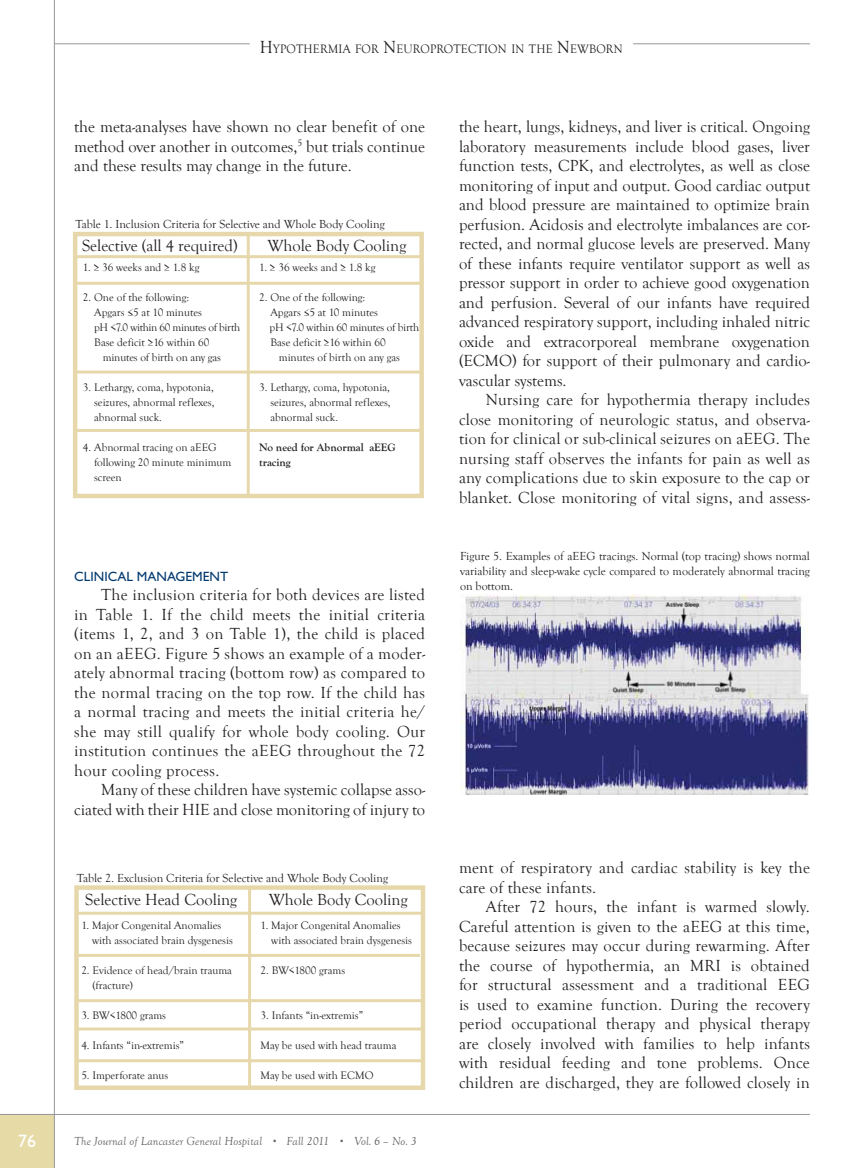
<style>
.page{position:relative;width:864px;height:1168px;background:#fff}
.page>*{position:absolute;margin:0;border:0;box-sizing:border-box;transform-origin:0 0}
.t1{font:18px "Gill Sans Std";color:#fff}
.t2{font:16.5px/19.5px "Goudy Old Style T";color:#231f20;text-align:justify}
.t3{font:13.5px "Gill Sans Std";color:#003970}
.t4{font:12.6px "Goudy Old Style T";letter-spacing:.015em;color:#231f20;scale:.95 1}
.t5{font:12px/15px "Goudy Old Style T";color:#231f20;text-align:justify}
.t6{font:italic 12px "Goudy Old Style T";letter-spacing:.01em;color:#636466}
.t7{font:11.25px/15px "Goudy Old Style T";color:#231f20}
.t8{font:11.25px "Goudy Old Style T";letter-spacing:-.03em;color:#231f20}
.t9{font:11.25px "Goudy Old Style T";letter-spacing:-.02em;color:#231f20}
.t10{font:700 11.25px/15px "Goudy Old Style T";color:#231f20}
.s1{font-size:18px}
.s2{font-size:9px}
</style>
<div class="page">
<div style="left:0;top:1114px;width:54px;height:54px;background:#e6daa6"></div>
<hr style="left:54px;top:0;width:1px;height:1168px;background:#939598">
<hr style="left:0;top:1114px;width:810px;height:1px;background:#939598">
<hr style="left:633px;top:43px;width:177px;height:1px;background:#939598">
<hr style="left:54px;top:43px;width:196px;height:1px;background:#939598">
<div style="left:73px;top:232px;width:351px;height:266px;border:4px solid #e7d8ac"></div>
<hr style="left:76px;top:282px;width:345px;height:3px;background:#e7d8ac">
<hr style="left:75px;top:255px;width:346px;height:3px;background:#e7d8ac">
<hr style="left:247px;top:235px;width:3px;height:263px;background:#e7d8ac">
<hr style="left:74px;top:370px;width:349px;height:3px;background:#e7d8ac">
<hr style="left:74px;top:429px;width:349px;height:3px;background:#e7d8ac">
<div style="left:74px;top:885px;width:351px;height:205px;border:4px solid #e7d8ac"></div>
<hr style="left:75px;top:954px;width:345px;height:3px;background:#e7d8ac">
<hr style="left:77px;top:912px;width:346px;height:3px;background:#e7d8ac">
<hr style="left:248px;top:888px;width:3px;height:200px;background:#e7d8ac">
<hr style="left:76px;top:999px;width:348px;height:3px;background:#e7d8ac">
<hr style="left:75px;top:1027px;width:349px;height:3px;background:#e7d8ac">
<hr style="left:76px;top:1059px;width:348px;height:3px;background:#e7d8ac">
<img style="left:460px;top:594px;width:349px;height:200px">
<p class="t4" style="left:260px;top:42px;width:384px"><span class="s1">H</span>YPOTHERMIA FOR <span class="s1">N</span>EUROPROTECTION IN THE <span class="s1">N</span>EWBORN</p>
<p class="t2" style="left:74px;top:117px;width:352px">the meta-analyses have shown no clear benefit of one method over another in outcomes,<sup>5</sup> but trials continue and these results may change in the future.</p>
<p class="t5" style="left:75px;top:217px;width:311px">Table 1. Inclusion Criteria for Selective and Whole Body Cooling</p>
<p class="t2" style="left:82px;top:236px;width:157px">Selective (all 4 required)</p>
<p class="t2" style="left:267px;top:236px;width:140px">Whole Body Cooling</p>
<p class="t7" style="left:83px;top:260px;width:118px">1. ≥ 36 weeks and ≥ 1.8 kg</p>
<p class="t7" style="left:83px;top:290px;width:108px">2. One of the following:</p>
<p class="t7" style="left:94px;top:305px;width:109px">Apgars ≤5 at 10 minutes</p>
<p class="t8" style="left:94px;top:321px;width:147px">pH &lt;7.0 within 60 minutes of birth</p>
<p class="t7" style="left:94px;top:335px;width:117px">Base deficit ≥16 within 60</p>
<p class="t7" style="left:103px;top:350px;width:120px">minutes of birth on any gas</p>
<p class="t7" style="left:94px;top:380px;width:122px;text-align:justify;text-indent:-11px">3. Lethargy, coma, hypotonia, seizures, abnormal reflexes, abnormal suck.</p>
<p class="t7" style="left:94px;top:440px;width:139px;text-indent:-11px">4. Abnormal tracing on aEEG following 20 minute minimum screen</p>
<p class="t7" style="left:259px;top:260px;width:118px">1. ≥ 36 weeks and ≥ 1.8 kg</p>
<p class="t7" style="left:259px;top:290px;width:108px">2. One of the following:</p>
<p class="t7" style="left:270px;top:305px;width:109px">Apgars ≤5 at 10 minutes</p>
<p class="t9" style="left:270px;top:321px;width:151px">pH &lt;7.0 within 60 minutes of birth</p>
<p class="t7" style="left:270px;top:335px;width:117px">Base deficit ≥16 within 60</p>
<p class="t7" style="left:279px;top:350px;width:123px">minutes of birth on any gas</p>
<p class="t7" style="left:270px;top:380px;width:122px;text-align:justify;text-indent:-11px">3. Lethargy, coma, hypotonia, seizures, abnormal reflexes, abnormal suck.</p>
<p class="t10" style="left:259px;top:440px;width:138px">No need for Abnormal aEEG tracing</p>
<p class="t3" style="left:74px;top:568px;width:156px">CLINICAL MANAG EMENT</p>
<p class="t2" style="left:74px;top:585px;width:353px;text-indent:27px">The inclusion criteria for both devices are listed in Table 1. If the child meets the initial criteria (items 1, 2, and 3 on Table 1), the child is placed on an aEEG. Figure 5 shows an example of a moder&shy;ately abnormal tracing (bottom row) as compared to the normal tracing on the top row. If the child has a normal tracing and meets the initial criteria he/ she may still qualify for whole body cooling. Our institution continues the aEEG throughout the 72 hour cooling process.</p>
<p class="t2" style="left:74px;top:780px;width:353px;text-align:right">Many of these children have systemic collapse asso&shy;ciated with their HIE and close monitoring of injury to</p>
<p class="t5" style="left:77px;top:870px;width:313px">Table 2. Exclusion Criteria for Selective and Whole Body Cooling</p>
<p class="t2" style="left:85px;top:890px;width:153px">Selective Head Cooling</p>
<p class="t2" style="left:269px;top:890px;width:140px">Whole Body Cooling</p>
<p class="t7" style="left:92px;top:918px;width:142px;text-indent:-11px">1. Major Congenital Anomalies with associated brain dysgenesis</p>
<p class="t7" style="left:93px;top:963px;width:141px;text-indent:-11px">2. Evidence of head/brain trauma (fracture)</p>
<p class="t7" style="left:81px;top:1008px;width:86px">3. BW&lt;1800 grams</p>
<p class="t7" style="left:81px;top:1038px;width:104px">4. Infants “in-extremis”</p>
<p class="t7" style="left:81px;top:1068px;width:89px">5. Imperforate anus</p>
<p class="t7" style="left:271px;top:918px;width:142px;text-indent:-11px">1. Major Congenital Anomalies with associated brain dysgenesis</p>
<p class="t7" style="left:261px;top:963px;width:86px">2. BW&lt;1800 grams</p>
<p class="t7" style="left:261px;top:1008px;width:104px">3. Infants “in-extremis”</p>
<p class="t7" style="left:261px;top:1038px;width:137px">May be used with head trauma</p>
<p class="t7" style="left:261px;top:1068px;width:115px">May be used with ECMO</p>
<p class="t1" style="left:18px;top:1130px;width:19px">76</p>
<p class="t6" style="left:74px;top:1134px;width:344px">The Journal of Lancaster General Hospital <span class="s2">•</span> Fall 2011 <span class="s2">•</span> Vol. 6 – No. 3</p>
<p class="t2" style="left:459px;top:117px;width:353px">the heart, lungs, kidneys, and liver is critical. Ongoing laboratory measurements include blood gases, liver function tests, CPK, and electrolytes, as well as close monitoring of input and output. Good cardiac output and blood pressure are maintained to optimize brain perfusion. Acidosis and electrolyte imbalances are cor&shy;rected, and normal glucose levels are preserved. Many of these infants require ventilator support as well as pressor support in order to achieve good oxygenation and perfusion. Several of our infants have required advanced respiratory support, including inhaled nitric oxide and extracorporeal membrane oxygenation (ECMO) for support of their pulmonary and cardio&shy;vascular systems.</p>
<p class="t2" style="left:459px;top:390px;width:353px;text-indent:27px">Nursing care for hypothermia therapy includes close monitoring of neurologic status, and observa&shy;tion for clinical or sub-clinical seizures on aEEG. The nursing staff observes the infants for pain as well as any complications due to skin exposure to the cap or blanket. Close monitoring of vital signs, and assess-</p>
<p class="t5" style="left:460px;top:549px;width:351px">Figure 5. Examples of aEEG tracings. Normal (top tracing) shows normal variability and sleep-wake cycle compared to moderately abnormal tracing on bottom.</p>
<p class="t2" style="left:459px;top:858px;width:352px">ment of respiratory and cardiac stability is key the care of these infants.</p>
<p class="t2" style="left:459px;top:897px;width:352px;text-indent:27px">After 72 hours, the infant is warmed slowly.<br>Careful attention is given to the aEEG at this time, because seizures may occur during rewarming. After the course of hypothermia, an MRI is obtained for structural assessment and a traditional EEG is used to examine function. During the recovery period occupational therapy and physical therapy are closely involved with families to help infants with residual feeding and tone problems. Once children are discharged, they are followed closely in</p>
</div>
